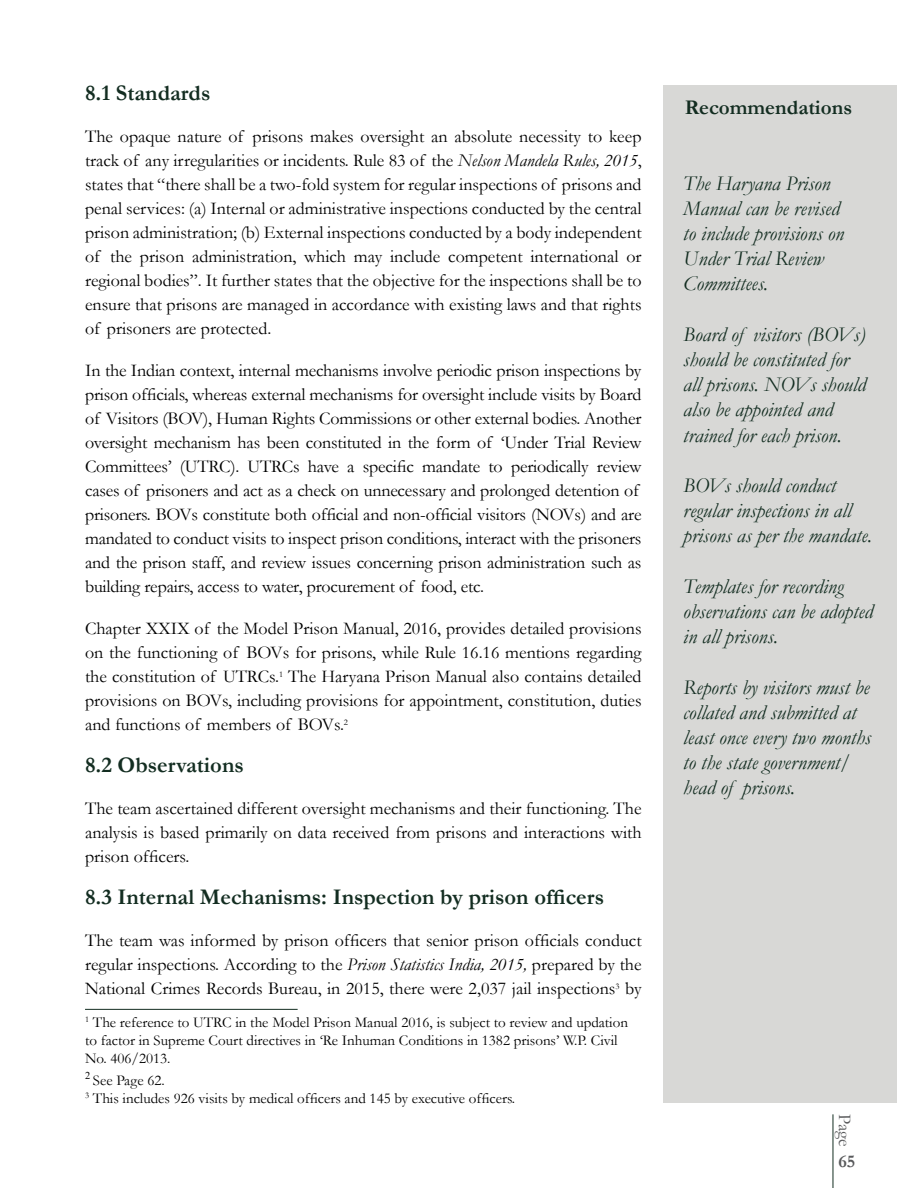
<style>
.page{position:relative;width:918px;height:1188px;background:#fff}
.page>*{position:absolute;margin:0;border:0;box-sizing:border-box;transform-origin:0 0}
.t1{font:700 22.5px "Garamond";color:#132d21}
.t2{font:italic 21px/25.2px "Garamond";color:#132d21}
.t3{font:700 21px "Garamond";color:#132d21}
.t4{font:18px/24px "Garamond";letter-spacing:-.01em;color:#000;text-align:justify}
.t5{font:18px "Garamond";color:#58595b}
.t6{font:700 18px "Garamond";color:#58595b}
.t7{font:15px/18px "Garamond";color:#000}
.s1{font-style:italic}
</style>
<div class="page">
<hr style="left:833px;top:1114px;width:1px;height:74px;background:#132d21">
<hr style="left:85px;top:1009px;width:213px;height:1px;background:#132d21">
<div style="left:663px;top:85px;width:234px;height:1018px;background:#d8d8d6"></div>
<p class="t1" style="left:85px;top:77px;width:127px">8.1 Standards</p>
<p class="t4" style="left:85px;top:124px;width:558px">The opaque nature of prisons makes oversight an absolute necessity to keep track of any irregularities or incidents. Rule 83 of the <span class="s1">Nelson Mandela Rules, 2015</span>, states that “there shall be a two-fold system for regular inspections of prisons and penal services: (a) Internal or administrative inspections conducted by the central prison administration; (b) External inspections conducted by a body independent of the prison administration, which may include competent international or regional bodies”. It further states that the objective for the inspections shall be to ensure that prisons are managed in accordance with existing laws and that rights of prisoners are protected.</p>
<p class="t4" style="left:85px;top:358px;width:558px;text-align:left">In the Indian context, internal mechanisms involve periodic prison inspections by prison officials, whereas external mechanisms for oversight include visits by Board of Visitors (BOV), Human Rights Commissions or other external bodies. Another oversight mechanism has been constituted in the form of ‘Under Trial Review Committees’ (UTRC). UTRCs have a specific mandate to periodically review cases of prisoners and act as a check on unnecessary and prolonged detention of prisoners. BOVs constitute both official and non-official visitors (NOVs) and are mandated to conduct visits to inspect prison conditions, interact with the prisoners and the prison staff, and review issues concerning prison administration such as building repairs, access to water, procurement of food, etc.</p>
<p class="t4" style="left:85px;top:616px;width:558px">Chapter XXIX of the Model Prison Manual, 2016, provides detailed provisions on the functioning of BOVs for prisons, while Rule 16.16 mentions regarding the constitution of UTRCs.<sup>1</sup> The Haryana Prison Manual also contains detailed provisions on BOVs, including provisions for appointment, constitution, duties and functions of members of BOVs.<sup>2</sup></p>
<p class="t1" style="left:85px;top:749px;width:160px">8.2 Observations</p>
<p class="t4" style="left:85px;top:796px;width:558px">The team ascertained different oversight mechanisms and their functioning. The analysis is based primarily on data received from prisons and interactions with prison officers.</p>
<p class="t1" style="left:85px;top:881px;width:521px">8.3 Internal Mechanisms: Inspection by prison officers</p>
<p class="t4" style="left:85px;top:928px;width:558px">The team was informed by prison officers that senior prison officials conduct regular inspections. According to the <span class="s1">Prison Statistics India, 2015,</span> prepared by the National Crimes Records Bureau, in 2015, there were 2,037 jail inspections<sup>3</sup> by</p>
<p class="t7" style="left:85px;top:1013px;width:545px"><sup>1</sup> The reference to UTRC in the Model Prison Manual 2016, is subject to review and updation to factor in Supreme Court directives in ‘Re Inhuman Conditions in 1382 prisons’ W.P. Civil<br>No. 406/2013.</p>
<p class="t7" style="left:85px;top:1071px;width:432px"><sup>2</sup> See Page 62.<br><sup>3</sup> This includes 926 visits by medical officers and 145 by executive officers.</p>
<p class="t3" style="left:685px;top:93px;width:169px">Recommendations</p>
<p class="t2" style="left:683px;top:170px;width:162px">The Haryana Prison<br>Manual can be revised to include provisions on<br>Under Trial Review<br>Committees.</p>
<p class="t2" style="left:683px;top:321px;width:184px">Board of visitors (BOVs) should be constituted for all prisons. NOVs should also be appointed and trained for each prison.</p>
<p class="t2" style="left:683px;top:472px;width:190px">BOVs should conduct regular inspections in all prisons as per the mandate.</p>
<p class="t2" style="left:683px;top:573px;width:191px">Templates for recording observations can be adopted in all prisons.</p>
<p class="t2" style="left:683px;top:674px;width:189px">Reports by visitors must be collated and submitted at least once every two months to the state government/ head of prisons.</p>
<p class="t5" style="left:857px;top:1114px;width:34px;rotate:90deg">Page</p>
<p class="t6" style="left:838px;top:1149px;width:18px">65</p>
</div>
